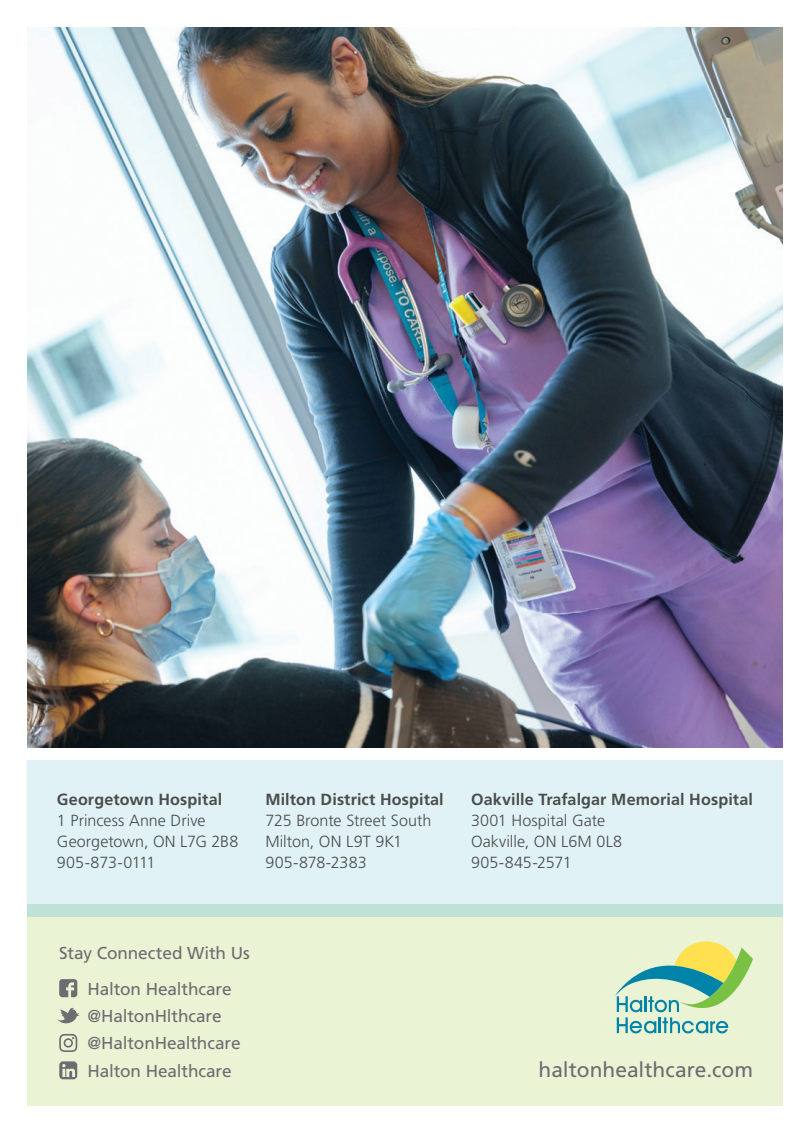
<style>
.page{position:relative;width:810px;height:1134px;background:#fff}
.page>*{position:absolute;margin:0;border:0;box-sizing:border-box;transform-origin:0 0}
.t1{font:21px "Frutiger LT Std";color:#6c6d70}
.t2{font:17.25px "Frutiger LT Std";letter-spacing:-.01em;color:#6c6d70}
.t3{font:300 16.2px/21px "Frutiger LT Std";color:#4b4c4d}
.t4{font:700 16.2px "Frutiger LT Std";letter-spacing:.005em;color:#4b4c4d}
</style>
<div class="page">
<div style="left:27px;top:917px;width:756px;height:189px;background:#eaf3d4"></div>
<div style="left:27px;top:761px;width:756px;height:143px;background:#e0f2f5"></div>
<svg style="left:614px;top:941px;width:139px;height:92px"></svg>
<svg style="left:59px;top:979px;width:18px;height:18px"></svg>
<svg style="left:57px;top:1008px;width:23px;height:16px"></svg>
<svg style="left:59px;top:1034px;width:18px;height:18px"></svg>
<svg style="left:59px;top:1061px;width:18px;height:18px"></svg>
<img style="left:27px;top:27px;width:756px;height:721px">
<div style="left:27px;top:904px;width:756px;height:13px;background:#bfe2d7"></div>
<p class="t4" style="left:57px;top:790px;width:167px">Georgetown Hospital</p>
<p class="t3" style="left:57px;top:810px;width:183px">1 Princess Anne Drive<br>Georgetown, ON L7G 2B8<br>905-873-0111</p>
<p class="t4" style="left:265px;top:790px;width:180px">Milton District Hospital</p>
<p class="t3" style="left:265px;top:810px;width:168px">725 Bronte Street South<br>Milton, ON L9T 9K1<br>905-878-2383</p>
<p class="t4" style="left:471px;top:790px;width:283px">Oakville Trafalgar Memorial Hospital</p>
<p class="t3" style="left:471px;top:810px;width:153px">3001 Hospital Gate<br>Oakville, ON L6M 0L8<br>905-845-2571</p>
<p class="t2" style="left:59px;top:942px;width:192px">Stay Connected With Us</p>
<p class="t2" style="left:88px;top:979px;width:146px">Halton Healthcare</p>
<p class="t2" style="left:88px;top:1006px;width:136px">@HaltonHlthcare</p>
<p class="t2" style="left:88px;top:1033px;width:155px">@HaltonHealthcare</p>
<p class="t2" style="left:88px;top:1061px;width:146px">Halton Healthcare</p>
<p class="t1" style="left:539px;top:1057px;width:216px">haltonhealthcare.com</p>
</div>
